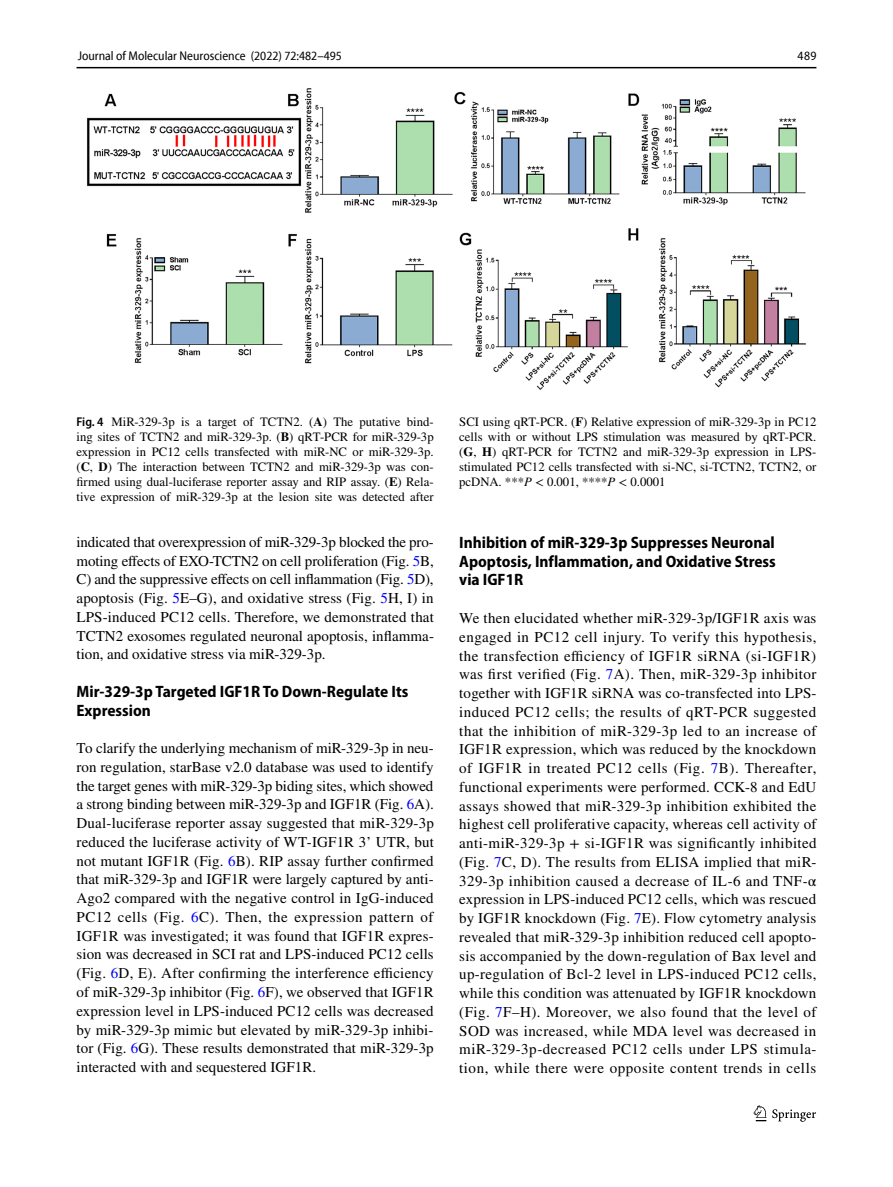
<style>
.page{position:relative;width:893px;height:1187px;background:#fff}
.page>*{position:absolute;margin:0;border:0;box-sizing:border-box;transform-origin:0 0}
.t1{font:700 semi-condensed 16.5px/18.8px "Myriad Pro";color:#000}
.t2{font:15px/18.8px "STIX";letter-spacing:.005em;color:#000;text-align:justify}
.t3{font:12.75px/15px "STIX";color:#000;text-align:justify}
.t4{font:semi-condensed 12.75px "Myriad Pro Unic";color:#000}
.t5{font:semi-condensed 12.75px "Krncsw Yntgcs Myriad Pro";color:#000}
.s1{font-family:"Myriad Pro";font-weight:600;font-stretch:semi-condensed}
.s2{font-weight:700}
.s3{font-style:italic}
.s4{color:#00f}
</style>
<div class="page">
<hr style="left:77px;top:67px;width:739px;height:1px;background:#000">
<img style="left:87px;top:88px;width:719px;height:302px">
<svg style="left:753px;top:1105px;width:13px;height:16px"></svg>
<svg style="left:772px;top:1109px;width:44px;height:12px"></svg>
<p class="t4" style="left:78px;top:51px;width:266px">Journal of Molecular Neuroscience (2022) 72:482–495</p>
<p class="t5" style="left:798px;top:51px;width:20px">489</p>
<p class="t3" style="left:77px;top:415px;width:359px"><span class="s1">Fig. 4</span> MiR-329-3p is a target of TCTN2. (<span class="s2">A</span>) The putative bind&shy;ing sites of TCTN2 and miR-329-3p. (<span class="s2">B</span>) qRT-PCR for miR-329-3p expression in PC12 cells transfected with miR-NC or miR-329-3p. (<span class="s2">C</span>, <span class="s2">D</span>) The interaction between TCTN2 and miR-329-3p was con&shy;firmed using dual-luciferase reporter assay and RIP assay. (<span class="s2">E</span>) Rela&shy;tive expression of miR-329-3p at the lesion site was detected after</p>
<p class="t3" style="left:459px;top:415px;width:359px">SCI using qRT-PCR. (<span class="s2">F</span>) Relative expression of miR-329-3p in PC12 cells with or without LPS stimulation was measured by qRT-PCR. (<span class="s2">G</span>, <span class="s2">H</span>) qRT-PCR for TCTN2 and miR-329-3p expression in LPS&shy;stimulated PC12 cells transfected with si-NC, si-TCTN2, TCTN2, or pcDNA. ***<span class="s3">P</span> &lt; 0.001, ****<span class="s3">P</span> &lt; 0.0001</p>
<p class="t2" style="left:77px;top:533px;width:359px">indicated that overexpression of miR-329-3p blocked the pro&shy;moting effects of EXO-TCTN2 on cell proliferation (Fig. <span class="s4">5</span>B, C) and the suppressive effects on cell inflammation (Fig. <span class="s4">5</span>D), apoptosis (Fig. <span class="s4">5</span>E–G), and oxidative stress (Fig. <span class="s4">5</span>H, I) in LPS-induced PC12 cells. Therefore, we demonstrated that TCTN2 exosomes regulated neuronal apoptosis, inflamma&shy;tion, and oxidative stress via miR-329-3p.</p>
<p class="t1" style="left:77px;top:682px;width:333px">Mir‑329‑3p Targeted IGF1R To Down‑Regulate Its<br>Expression</p>
<p class="t2" style="left:77px;top:739px;width:359px">To clarify the underlying mechanism of miR-329-3p in neu&shy;ron regulation, starBase v2.0 database was used to identify the target genes with miR-329-3p biding sites, which showed a strong binding between miR-329-3p and IGF1R (Fig. <span class="s4">6</span>A).<br>Dual-luciferase reporter assay suggested that miR-329-3p reduced the luciferase activity of WT-IGF1R 3’ UTR, but not mutant IGF1R (Fig. <span class="s4">6</span>B). RIP assay further confirmed that miR-329-3p and IGF1R were largely captured by anti-Ago2 compared with the negative control in IgG-induced PC12 cells (Fig. <span class="s4">6</span>C). Then, the expression pattern of IGF1R was investigated; it was found that IGF1R expres&shy;sion was decreased in SCI rat and LPS-induced PC12 cells (Fig. <span class="s4">6</span>D, E). After confirming the interference efficiency of miR-329-3p inhibitor (Fig. <span class="s4">6</span>F), we observed that IGF1R expression level in LPS-induced PC12 cells was decreased by miR-329-3p mimic but elevated by miR-329-3p inhibi&shy;tor (Fig. <span class="s4">6</span>G). These results demonstrated that miR-329-3p interacted with and sequestered IGF1R.</p>
<p class="t1" style="left:459px;top:533px;width:318px;text-align:justify">Inhibition of miR‑329‑3p Suppresses Neuronal Apoptosis, Inflammation, and Oxidative Stress via IGF1R</p>
<p class="t2" style="left:459px;top:609px;width:359px">We then elucidated whether miR-329-3p/IGF1R axis was engaged in PC12 cell injury. To verify this hypothesis, the transfection efficiency of IGF1R siRNA (si-IGF1R) was first verified (Fig. <span class="s4">7</span>A). Then, miR-329-3p inhibitor together with IGF1R siRNA was co-transfected into LPS&shy;induced PC12 cells; the results of qRT-PCR suggested that the inhibition of miR-329-3p led to an increase of IGF1R expression, which was reduced by the knockdown of IGF1R in treated PC12 cells (Fig. <span class="s4">7</span>B). Thereafter, functional experiments were performed. CCK-8 and EdU assays showed that miR-329-3p inhibition exhibited the highest cell proliferative capacity, whereas cell activity of anti-miR-329-3p + si-IGF1R was significantly inhibited (Fig. <span class="s4">7</span>C, D). The results from ELISA implied that miR-329-3p inhibition caused a decrease of IL-6 and TNF-α expression in LPS-induced PC12 cells, which was rescued by IGF1R knockdown (Fig. <span class="s4">7</span>E). Flow cytometry analysis revealed that miR-329-3p inhibition reduced cell apopto&shy;sis accompanied by the down-regulation of Bax level and up-regulation of Bcl-2 level in LPS-induced PC12 cells, while this condition was attenuated by IGF1R knockdown (Fig. <span class="s4">7</span>F–H). Moreover, we also found that the level of SOD was increased, while MDA level was decreased in miR-329-3p-decreased PC12 cells under LPS stimula&shy;tion, while there were opposite content trends in cells</p>
</div>
